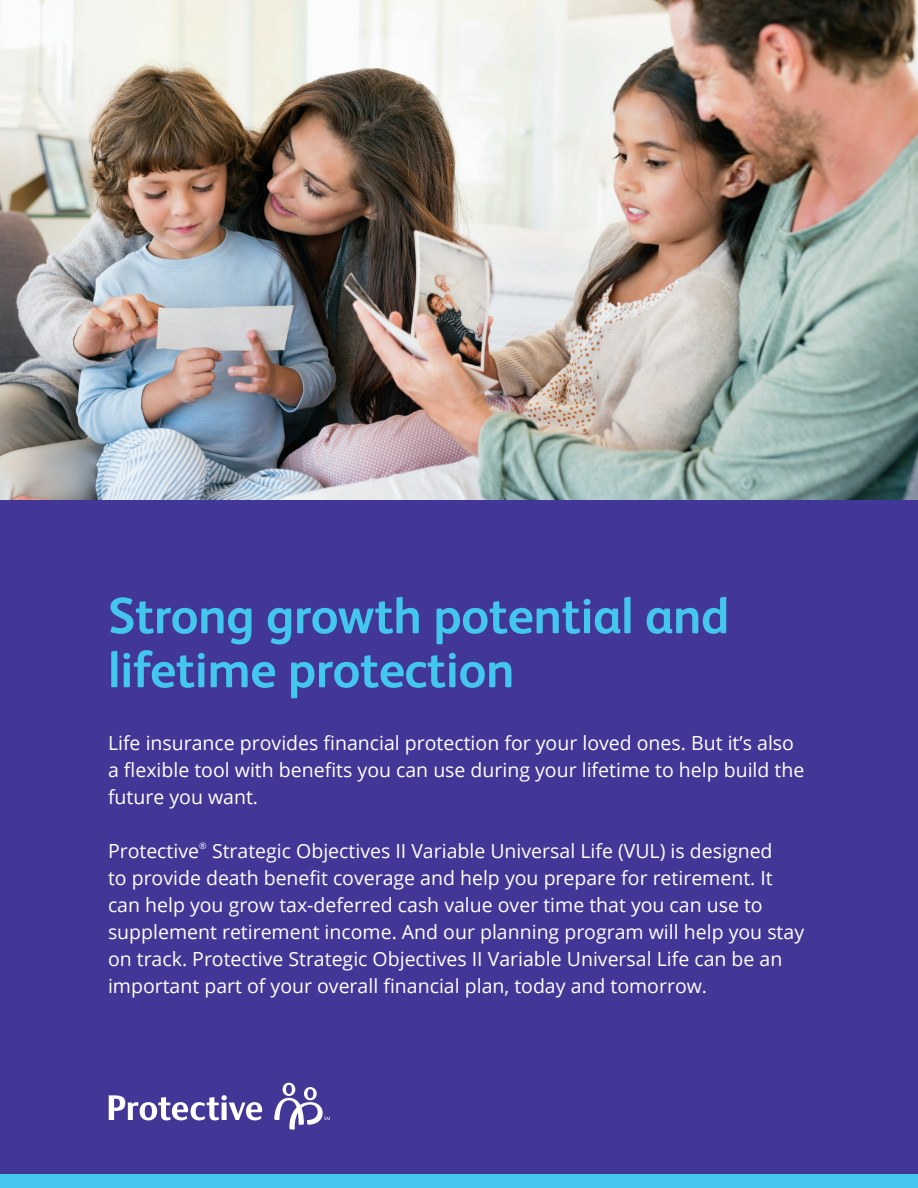
<style>
.page{position:relative;width:918px;height:1188px;background:#fff}
.page>*{position:absolute;margin:0;border:0;box-sizing:border-box;transform-origin:0 0}
.Intro_Page_Headline{font:700 51px/54px "FS Albert Pro";letter-spacing:-.01em;color:#44c7ee}
.Intro_Page_Body_Copy{font:19.5px/27px "Open Sans";color:#fff}
.Intro_Page_Body_Copy-2{font:9px "Open Sans";color:#fff}
</style>
<div class="page">
<div style="left:0;top:500px;width:918px;height:688px;background:#423796"></div>
<img style="left:0;top:0;width:918px;height:500px">
<div style="left:0;top:1174px;width:918px;height:14px;background:#44c7ee"></div>
<svg style="left:274px;top:1083px;width:56px;height:47px"></svg>
<svg style="left:109px;top:1095px;width:153px;height:25px"></svg>
<p class="Intro_Page_Headline" style="left:108px;top:586px;width:623px">Strong growth potential and lifetime protection</p>
<p class="Intro_Page_Body_Copy" style="left:108px;top:729px;width:698px">Life insurance provides financial protection for your loved ones. But it’s also a flexible tool with benefits you can use during your lifetime to help build the future you want.</p>
<p class="Intro_Page_Body_Copy" style="left:108px;top:837px;width:93px">Protective</p>
<p class="Intro_Page_Body_Copy-2" style="left:199px;top:839px;width:9px">®</p>
<p class="Intro_Page_Body_Copy" style="left:108px;top:837px;width:698px;text-indent:104px">Strategic Objectives II Variable Universal Life (VUL) is designed<br>to provide death benefit coverage and help you prepare for retirement. It can help you grow tax-deferred cash value over time that you can use to supplement retirement income. And our planning program will help you stay on track. Protective Strategic Objectives II Variable Universal Life can be an important part of your overall financial plan, today and tomorrow.</p>
</div>
